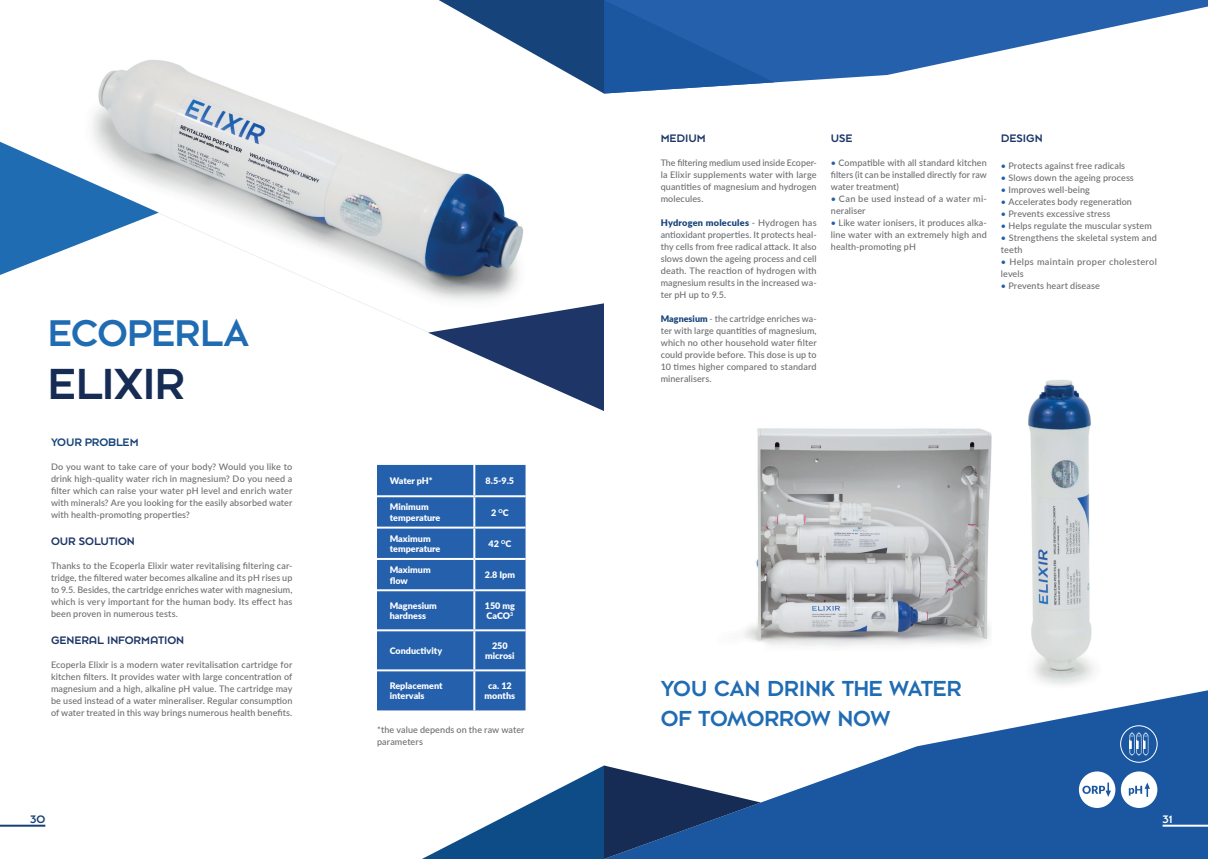
<style>
.page{position:relative;width:1208px;height:859px;background:#fff}
.page>*{position:absolute;margin:0;border:0;box-sizing:border-box;transform-origin:0 0}
.t1{font:48px "Dessau Pro Zukunft";letter-spacing:-.02em;color:#162c54}
.t2{font:41px "Dessau Pro";color:#206cb3}
.t3{font:24px/30px "Dessau Pro Zukunft";letter-spacing:-.005em;color:#206cb3}
.t4{font:12px "Dessau Pro";letter-spacing:-.005em;color:#1d3667}
.t5{font:12px "Dessau Pro";letter-spacing:.005em;color:#16437a}
.t6{font:12px "Dessau Pro Zukunft";color:#194076}
.t7{font:12px "Dessau Pro Zukunft";color:#fff}
.t8{font:500 9px/12px "Lato";letter-spacing:.01em;color:#6c6d70;text-align:justify}
.t9{font:900 9px/10.8px "Lato";color:#fff}
.t10{font:500 9px/12px "Lato";letter-spacing:.03em;color:#6c6d70}
.s1{font-family:"Dessau Pro Zukunft"}
.s2{font-weight:900;color:#16437a}
.s3{color:#2460ac}
</style>
<div class="page">
<img style="left:1028px;top:380px;width:66px;height:305px">
<svg style="left:761px;top:690px;width:447px;height:169px;fill:#1a57a0"></svg>
<img style="left:92px;top:60px;width:278px;height:82px">
<img style="left:744px;top:428px;width:247px;height:220px">
<div style="left:377px;top:465px;width:148px;height:245px;background:#2460ac"></div>
<hr style="left:473px;top:465px;width:2px;height:30px;background:#fff">
<hr style="left:377px;top:495px;width:97px;height:2px;background:#fff">
<hr style="left:474px;top:495px;width:51px;height:2px;background:#fff">
<hr style="left:473px;top:497px;width:2px;height:30px;background:#fff">
<hr style="left:377px;top:527px;width:97px;height:2px;background:#fff">
<hr style="left:474px;top:527px;width:51px;height:2px;background:#fff">
<hr style="left:473px;top:529px;width:2px;height:29px;background:#fff">
<hr style="left:377px;top:558px;width:97px;height:2px;background:#fff">
<hr style="left:474px;top:558px;width:51px;height:2px;background:#fff">
<hr style="left:473px;top:560px;width:2px;height:29px;background:#fff">
<hr style="left:377px;top:589px;width:97px;height:2px;background:#fff">
<hr style="left:474px;top:589px;width:51px;height:2px;background:#fff">
<hr style="left:473px;top:591px;width:2px;height:38px;background:#fff">
<hr style="left:377px;top:629px;width:97px;height:2px;background:#fff">
<hr style="left:474px;top:629px;width:51px;height:2px;background:#fff">
<hr style="left:473px;top:631px;width:2px;height:38px;background:#fff">
<hr style="left:377px;top:669px;width:97px;height:2px;background:#fff">
<hr style="left:474px;top:669px;width:51px;height:2px;background:#fff">
<hr style="left:473px;top:671px;width:2px;height:39px;background:#fff">
<hr style="left:1162px;top:825px;width:46px;height:2px;background:#fff">
<svg style="left:774px;top:0;width:434px;height:83px;fill:#2460ac"></svg>
<svg style="left:439px;top:0;width:335px;height:94px"></svg>
<svg style="left:422px;top:765px;width:339px;height:94px"></svg>
<hr style="left:0;top:825px;width:45px;height:2px;background:#194076">
<svg style="left:0;top:142px;width:604px;height:269px"></svg>
<div style="left:1120px;top:725px;width:37px;height:38px;border:1px solid #fff;border-radius:50%"></div>
<svg style="left:1129px;top:733px;width:20px;height:22px"></svg>
<div style="left:1079px;top:771px;width:36px;height:37px;background:#fff;border-radius:50%"></div>
<svg style="left:1082px;top:782px;width:29px;height:15px"></svg>
<div style="left:1120px;top:771px;width:37px;height:37px;background:#fff;border-radius:50%"></div>
<svg style="left:1128px;top:782px;width:22px;height:15px"></svg>
<h2 class="t2" style="left:49px;top:312px;width:201px">ECOPERL<span class="s1">A</span></h2>
<h1 class="t1" style="left:49px;top:359px;width:137px">ELIXIR</h1>
<h3 class="t5" style="left:51px;top:435px;width:89px">YOUR PROBLEM</h3>
<p class="t8" style="left:51px;top:460px;width:243px">Do you want to take care of your body? Would you like to drink high-quality water rich in magnesium? Do you need a filter which can raise your water pH level and enrich water with minerals? Are you looking for the easily absorbed water with health-promoting properties?</p>
<h3 class="t4" style="left:51px;top:534px;width:85px">OUR SOLUTION</h3>
<p class="t8" style="left:51px;top:559px;width:243px">Thanks to the Ecoperla Elixir water revitalising filtering car&shy;tridge, the filtered water becomes alkaline and its pH rises up to 9.5. Besides, the cartridge enriches water with magnesium, which is very important for the human body. Its effect has been proven in numerous tests.</p>
<h3 class="t4" style="left:51px;top:633px;width:135px">GENERAL INFORMATION</h3>
<p class="t8" style="left:51px;top:658px;width:243px">Ecoperla Elixir is a modern water revitalisation cartridge for kitchen filters. It provides water with large concentration of magnesium and a high, alkaline pH value. The cartridge may be used instead of a water mineraliser. Regular consumption of water treated in this way brings numerous health benefits.</p>
<p class="t9" style="left:390px;top:475px;width:45px">Water pH*</p>
<p class="t9" style="left:485px;top:475px;width:30px">8.5-9.5</p>
<p class="t9" style="left:390px;top:501px;width:52px">Minimum temperature</p>
<p class="t9" style="left:491px;top:506px;width:19px">2 <sup>O</sup>C</p>
<p class="t9" style="left:390px;top:532px;width:52px">Maximum temperature</p>
<p class="t9" style="left:488px;top:538px;width:24px">42 <sup>O</sup>C</p>
<p class="t9" style="left:390px;top:564px;width:42px">Maximum flow</p>
<p class="t9" style="left:485px;top:569px;width:32px">2.8 Ipm</p>
<p class="t9" style="left:390px;top:599px;width:49px">Magnesium hardness</p>
<p class="t9" style="left:485px;top:599px;width:32px">150 mg<br>CaCO<sup>3</sup></p>
<p class="t9" style="left:390px;top:645px;width:54px">Conductivity</p>
<p class="t9" style="left:485px;top:639px;width:31px;text-align:center">250 microsi</p>
<p class="t9" style="left:390px;top:679px;width:54px">Replacement intervals</p>
<p class="t9" style="left:484px;top:679px;width:32px;text-align:center">ca. 12 months</p>
<p class="t8" style="left:377px;top:723px;width:149px">*the value depends on the raw water parameters</p>
<h3 class="t4" style="left:660px;top:132px;width:47px">MEDIUM</h3>
<p class="t8" style="left:660px;top:157px;width:157px">The filtering medium used inside Ecoper&shy;la Elixir supplements water with large quantities of magnesium and hydrogen molecules.</p>
<p class="t8" style="left:660px;top:217px;width:157px"><span class="s2">Hydrogen molecules</span> - Hydrogen has antioxidant properties. It protects heal&shy;thy cells from free radical attack. It also slows down the ageing process and cell death. The reaction of hydrogen with magnesium results in the increased wa&shy;ter pH up to 9.5.</p>
<p class="t8" style="left:660px;top:313px;width:157px"><span class="s2">Magnesium</span> - the cartridge enriches wa&shy;ter with large quantities of magnesium, which no other household water filter could provide before. This dose is up to 10 times higher compared to standard mineralisers.</p>
<h3 class="t4" style="left:831px;top:132px;width:23px">USE</h3>
<p class="t8" style="left:831px;top:157px;width:157px"><span class="s3">•</span> Compatible with all standard kitchen filters (it can be installed directly for raw water treatment)</p>
<p class="t8" style="left:831px;top:193px;width:157px"><span class="s3">•</span> Can be used instead of a water mi&shy;neraliser</p>
<p class="t8" style="left:831px;top:217px;width:157px"><span class="s3">•</span> Like water ionisers, it produces alka&shy;line water with an extremely high and health-promoting pH</p>
<h3 class="t4" style="left:1001px;top:132px;width:43px">DESIGN</h3>
<p class="t8" style="left:1001px;top:160px;width:126px"><span class="s3">•</span> Protects against free radicals</p>
<p class="t8" style="left:1001px;top:172px;width:134px"><span class="s3">•</span> Slows down the ageing process</p>
<p class="t8" style="left:1001px;top:184px;width:90px"><span class="s3">•</span> Improves well-being</p>
<p class="t8" style="left:1001px;top:196px;width:132px"><span class="s3">•</span> Accelerates body regeneration</p>
<p class="t8" style="left:1001px;top:208px;width:111px"><span class="s3">•</span> Prevents excessive stress</p>
<p class="t8" style="left:1001px;top:220px;width:152px"><span class="s3">•</span> Helps regulate the muscular system</p>
<p class="t8" style="left:1001px;top:232px;width:157px"><span class="s3">•</span> Strengthens the skeletal system and teeth</p>
<p class="t10" style="left:1001px;top:256px;width:157px"><span class="s3">•</span> Helps maintain proper cholesterol levels</p>
<p class="t8" style="left:1001px;top:280px;width:100px"><span class="s3">•</span> Prevents heart disease</p>
<h3 class="t3" style="left:660px;top:675px;width:302px">YOU CAN DRINK THE WATER<br>OF TOMORROW NOW</h3>
<h3 class="t6" style="left:30px;top:812px;width:17px">30</h3>
<h3 class="t7" style="left:1162px;top:812px;width:12px">31</h3>
</div>
